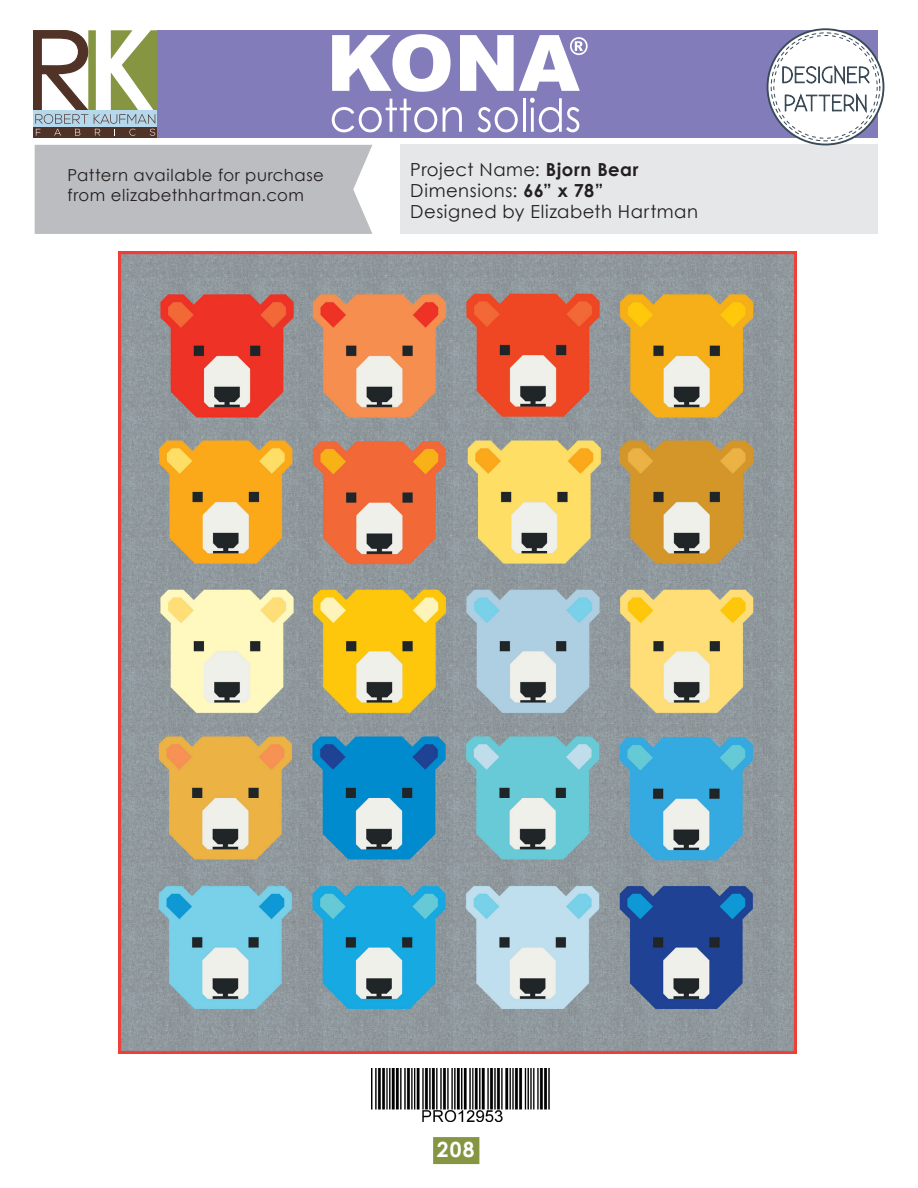
<style>
.page{position:relative;width:918px;height:1188px;background:#fff}
.page>*{position:absolute;margin:0;border:0;box-sizing:border-box;transform-origin:0 0}
.t1{font:700 21px "Century Gothic";color:#fff}
.t2{font:18px "Century Gothic";letter-spacing:.03em;color:#231f20}
.t3{font:16.5px/19.8px "Century Gothic";letter-spacing:.035em;color:#231f20}
.s1{font-weight:700}
</style>
<div class="page">
<img style="left:371px;top:1068px;width:179px;height:54px">
<img style="left:118px;top:252px;width:679px;height:802px">
<div style="left:400px;top:145px;width:478px;height:89px;background:#e6e7e9"></div>
<div style="left:35px;top:145px;width:337px;height:89px;background:#bcbdc0"></div>
<div style="left:153px;top:30px;width:725px;height:108px;background:#837cba"></div>
<svg style="left:332px;top:34px;width:119px;height:58px"></svg>
<svg style="left:460px;top:35px;width:128px;height:56px"></svg>
<svg style="left:332px;top:99px;width:105px;height:33px"></svg>
<svg style="left:443px;top:107px;width:19px;height:25px"></svg>
<svg style="left:477px;top:107px;width:41px;height:25px"></svg>
<hr style="left:523px;top:98px;width:2px;height:34px;background:#fff">
<svg style="left:530px;top:98px;width:49px;height:34px"></svg>
<svg style="left:768px;top:29px;width:115px;height:116px"></svg>
<div style="left:767px;top:28px;width:117px;height:117px;border:2px solid #3a4a57;border-radius:50%"></div>
<svg style="left:771px;top:33px;width:109px;height:108px"></svg>
<div style="left:774px;top:35px;width:103px;height:103px;background:#fff;border-radius:50%"></div>
<svg style="left:782px;top:64px;width:88px;height:51px"></svg>
<svg style="left:34px;top:30px;width:123px;height:108px"></svg>
<div style="left:433px;top:1137px;width:46px;height:27px;background:#869541"></div>
<p class="t3" style="left:68px;top:165px;width:258px">Pattern available for purchase from elizabethhartman.com</p>
<p class="t2" style="left:410px;top:157px;width:230px">Project Name: <span class="s1">Bjorn Bear</span></p>
<p class="t2" style="left:410px;top:178px;width:195px">Dimensions: <span class="s1">66” x 78”</span></p>
<p class="t2" style="left:410px;top:199px;width:289px">Designed by Elizabeth Hartman</p>
<p class="t1" style="left:437px;top:1134px;width:39px">208</p>
</div>
